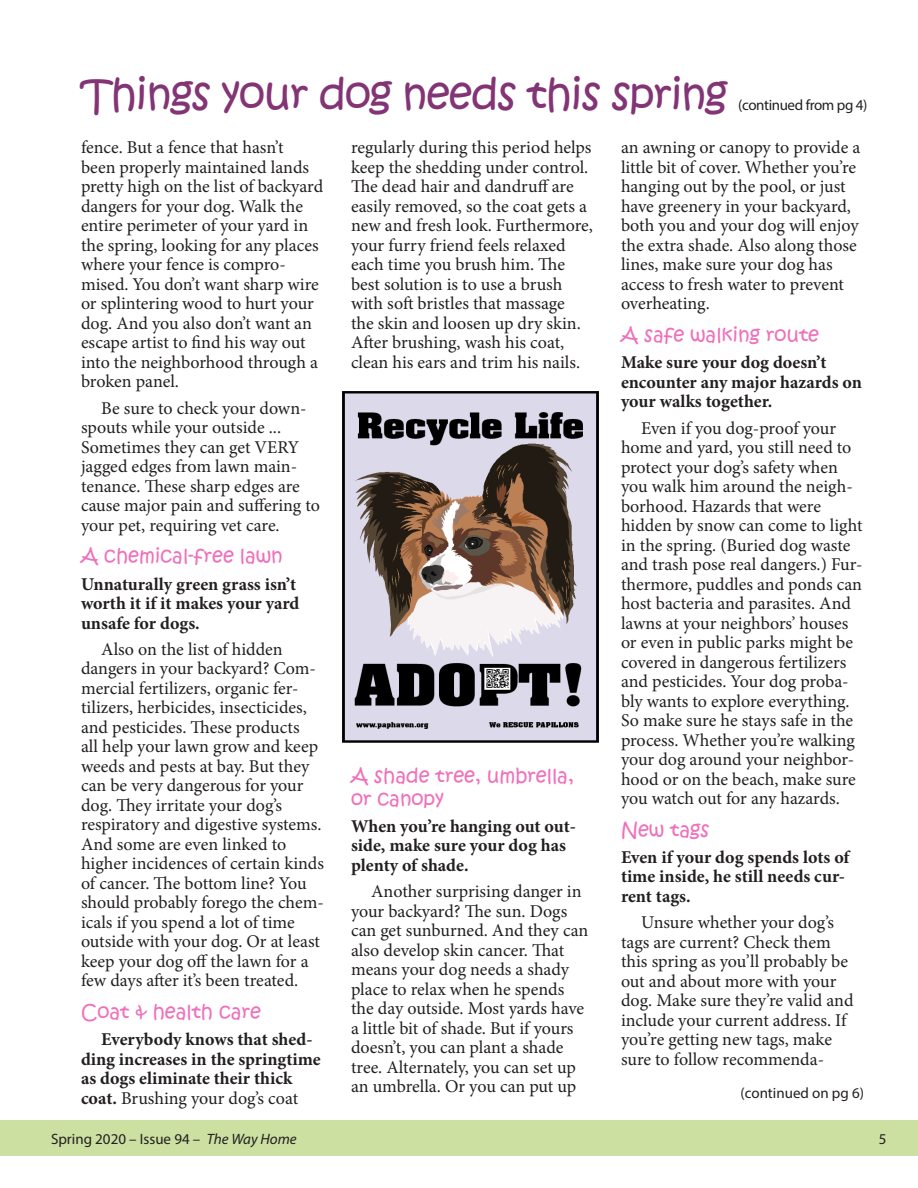
<style>
.page{position:relative;width:918px;height:1188px;background:#fff}
.page>*{position:absolute;margin:0;border:0;box-sizing:border-box;transform-origin:0 0}
.headlines{font:42px "Kristen ITC";letter-spacing:-.025em;color:#833475}
.subhead{font:19.5px/22.5px "Kristen ITC";color:#ef70bb}
.body{font:18px/19.5px "Minion Pro";letter-spacing:-.005em;color:#231f20}
.body_bold{font:700 18px/19.5px "Minion Pro";color:#231f20}
.body-2{font:700 18px/19.5px "Minion Pro";color:#231f20}
.headlines-2{font:15px "Myriad Pro";color:#231f20}
.headlines-3{font:15px "Myriad Pro";letter-spacing:-.025em;color:#231f20}
.s1{font-weight:400}
.s2{font-style:italic}
</style>
<div class="page">
<img style="left:342px;top:391px;width:257px;height:352px">
<div style="left:0;top:1120px;width:918px;height:36px;background:#cce0a2"></div>
<p class="headlines" style="left:81px;top:67px;width:648px">Things your dog needs this spring</p>
<p class="headlines-3" style="left:738px;top:96px;width:131px">(continued from pg 4)</p>
<p class="body" style="left:81px;top:138px;width:244px">fence. But a fence that hasn’t<br>been properly maintained lands pretty high on the list of backyard dangers for your dog. Walk the entire perimeter of your yard in the spring, looking for any places where your fence is compro&shy;mised. You don’t want sharp wire or splintering wood to hurt your dog. And you also don’t want an escape artist to find his way out into the neighborhood through a broken panel.</p>
<p class="body" style="left:81px;top:398px;width:241px;text-indent:20px">Be sure to check your down&shy;spouts while your outside ...<br>Sometimes they can get VERY jagged edges from lawn main&shy;tenance. These sharp edges are cause major pain and suffering to your pet, requiring vet care.</p>
<p class="subhead" style="left:81px;top:545px;width:203px">A chemical-free lawn</p>
<p class="body_bold" style="left:81px;top:574px;width:220px">Unnaturally green grass isn’t worth it if it makes your yard unsafe for dogs.</p>
<p class="body" style="left:81px;top:639px;width:245px;text-indent:20px">Also on the list of hidden dangers in your backyard? Com&shy;mercial fertilizers, organic fer&shy;tilizers, herbicides, insecticides, and pesticides. These products<br>all help your lawn grow and keep weeds and pests at bay. But they can be very dangerous for your dog. They irritate your dog’s respiratory and digestive systems.<br>And some are even linked to higher incidences of certain kinds of cancer. The bottom line? You should probably forego the chem&shy;icals if you spend a lot of time outside with your dog. Or at least keep your dog off the lawn for a few days after it’s been treated.</p>
<p class="subhead" style="left:81px;top:1001px;width:182px">Coat &amp; health care</p>
<p class="body-2" style="left:81px;top:1029px;width:241px;text-indent:20px">Everybody knows that shed&shy;ding increases in the springtime as dogs eliminate their thick coat. <span class="s1">Brushing your dog’s coat</span></p>
<p class="body" style="left:351px;top:138px;width:243px">regularly during this period helps keep the shedding under control.<br>The dead hair and dandruff are easily removed, so the coat gets a new and fresh look. Furthermore, your furry friend feels relaxed each time you brush him. The best solution is to use a brush with soft bristles that massage<br>the skin and loosen up dry skin.<br>After brushing, wash his coat, clean his ears and trim his nails.</p>
<p class="subhead" style="left:351px;top:765px;width:224px">A shade tree, umbrella, or canopy</p>
<p class="body_bold" style="left:351px;top:816px;width:227px">When you’re hanging out out&shy;side, make sure your dog has plenty of shade.</p>
<p class="body" style="left:351px;top:882px;width:239px;text-indent:20px">Another surprising danger in your backyard? The sun. Dogs can get sunburned. And they can also develop skin cancer. That means your dog needs a shady place to relax when he spends the day outside. Most yards have a little bit of shade. But if yours doesn’t, you can plant a shade tree. Alternately, you can set up an umbrella. Or you can put up</p>
<p class="body" style="left:621px;top:138px;width:241px">an awning or canopy to provide a little bit of cover. Whether you’re hanging out by the pool, or just have greenery in your backyard, both you and your dog will enjoy the extra shade. Also along those lines, make sure your dog has access to fresh water to prevent overheating.</p>
<p class="subhead" style="left:621px;top:324px;width:200px">A safe walking route</p>
<p class="body_bold" style="left:621px;top:353px;width:243px">Make sure your dog doesn’t encounter any major hazards on your walks together.</p>
<p class="body" style="left:621px;top:418px;width:243px;text-indent:20px">Even if you dog-proof your home and yard, you still need to protect your dog’s safety when you walk him around the neigh&shy;borhood. Hazards that were hidden by snow can come to light in the spring. (Buried dog waste and trash pose real dangers.) Fur&shy;thermore, puddles and ponds can host bacteria and parasites. And lawns at your neighbors’ houses or even in public parks might be covered in dangerous fertilizers and pesticides. Your dog proba&shy;bly wants to explore everything.<br>So make sure he stays safe in the process. Whether you’re walking your dog around your neighbor&shy;hood or on the beach, make sure you watch out for any hazards.</p>
<p class="subhead" style="left:621px;top:819px;width:90px">New tags</p>
<p class="body_bold" style="left:621px;top:847px;width:230px">Even if your dog spends lots of time inside, he still needs cur&shy;rent tags.</p>
<p class="body" style="left:621px;top:913px;width:234px;text-indent:20px">Unsure whether your dog’s tags are current? Check them this spring as you’ll probably be out and about more with your dog. Make sure they’re valid and include your current address. If you’re getting new tags, make sure to follow recommenda-</p>
<p class="headlines-2" style="left:741px;top:1084px;width:125px">(continued on pg 6)</p>
<p class="headlines-2" style="left:51px;top:1129px;width:247px">Spring 2020 – Issue 94 – <span class="s2">The Way Home</span></p>
<p class="headlines-2" style="left:879px;top:1129px;width:9px">5</p>
</div>
